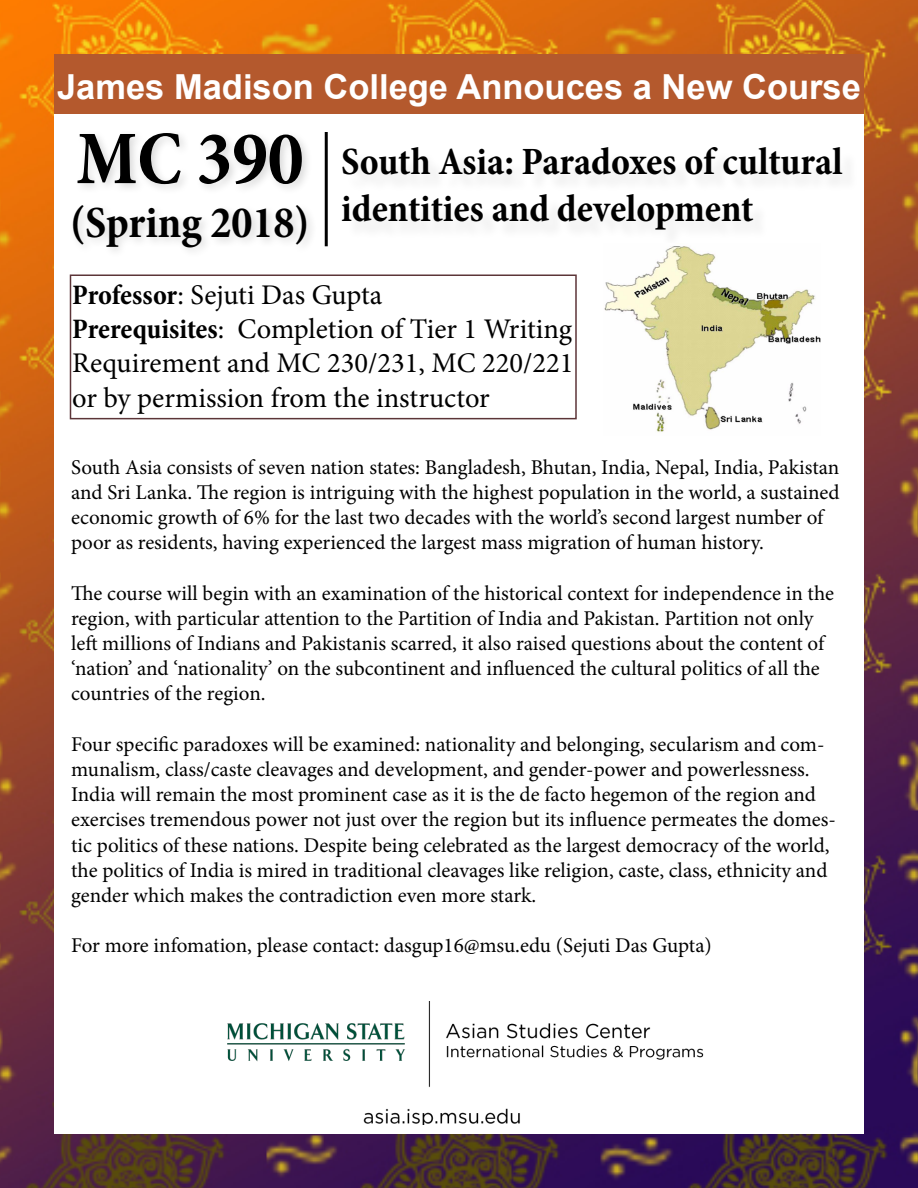
<style>
.page{position:relative;width:918px;height:1188px;background:#fff}
.page>*{position:absolute;margin:0;border:0;box-sizing:border-box;transform-origin:0 0}
.t1{font:700 condensed 76.5px "Minion Pro";color:#000}
.t2{font:700 condensed 45px "Minion Pro";color:#000}
.t3{font:700 condensed 39px/46.8px "Minion Pro";letter-spacing:-.005em;color:#000}
.t4{font:700 34.5px "Arial";color:#fff}
.t5{font:28.5px/34.2px "Minion Pro";color:#000}
.t6{font:21px/25.2px "Minion Pro";color:#000}
.s1{font-weight:700;font-stretch:condensed}
</style>
<div class="page">
<img style="left:0;top:0;width:918px;height:1188px">
<div style="left:54px;top:54px;width:810px;height:1080px;background:#fff"></div>
<div style="left:54px;top:54px;width:810px;height:60px;background:#b4592d"></div>
<div style="left:69px;top:128px;width:248px;height:131px;background:#000;opacity:.15"></div>
<hr style="left:325px;top:132px;width:3px;height:114px;background:#000">
<div style="left:70px;top:274px;width:507px;height:145px;border:2px solid #5c3538"></div>
<img style="left:604px;top:246px;width:216px;height:186px">
<img style="left:227px;top:1002px;width:477px;height:123px">
<h3 class="t4" style="left:57px;top:64px;width:805px">James Madison College Annouces a New Course</h3>
<h1 class="t1" style="left:76px;top:106px;width:229px">MC 390</h1>
<h2 class="t2" style="left:71px;top:192px;width:240px">(Spring 2018)</h2>
<h3 class="t3" style="left:341px;top:138px;width:503px">South Asia: Paradoxes of cultural identities and development</h3>
<h3 class="t5" style="left:72px;top:278px;width:503px"><span class="s1">Professor</span>: Sejuti Das Gupta<br><span class="s1">Prerequisites</span>: Completion of Tier 1 Writing Requirement and MC 230/231, MC 220/221 or by permission from the instructor</h3>
<p class="t6" style="left:71px;top:454px;width:770px">South Asia consists of seven nation states: Bangladesh, Bhutan, India, Nepal, India, Pakistan and Sri Lanka. The region is intriguing with the highest population in the world, a sustained economic growth of 6% for the last two decades with the world’s second largest number of poor as residents, having experienced the largest mass migration of human history.</p>
<p class="t6" style="left:71px;top:580px;width:765px">The course will begin with an examination of the historical context for independence in the region, with particular attention to the Partition of India and Pakistan. Partition not only left millions of Indians and Pakistanis scarred, it also raised questions about the content of ‘nation’ and ‘nationality’ on the subcontinent and influenced the cultural politics of all the countries of the region.</p>
<p class="t6" style="left:71px;top:732px;width:766px">Four specific paradoxes will be examined: nationality and belonging, secularism and com&shy;munalism, class/caste cleavages and development, and gender-power and powerlessness.<br>India will remain the most prominent case as it is the de facto hegemon of the region and exercises tremendous power not just over the region but its influence permeates the domes&shy;tic politics of these nations. Despite being celebrated as the largest democracy of the world, the politics of India is mired in traditional cleavages like religion, caste, class, ethnicity and gender which makes the contradiction even more stark.</p>
<p class="t6" style="left:71px;top:933px;width:642px">For more infomation, please contact: dasgup16@msu.edu (Sejuti Das Gupta)</p>
</div>
